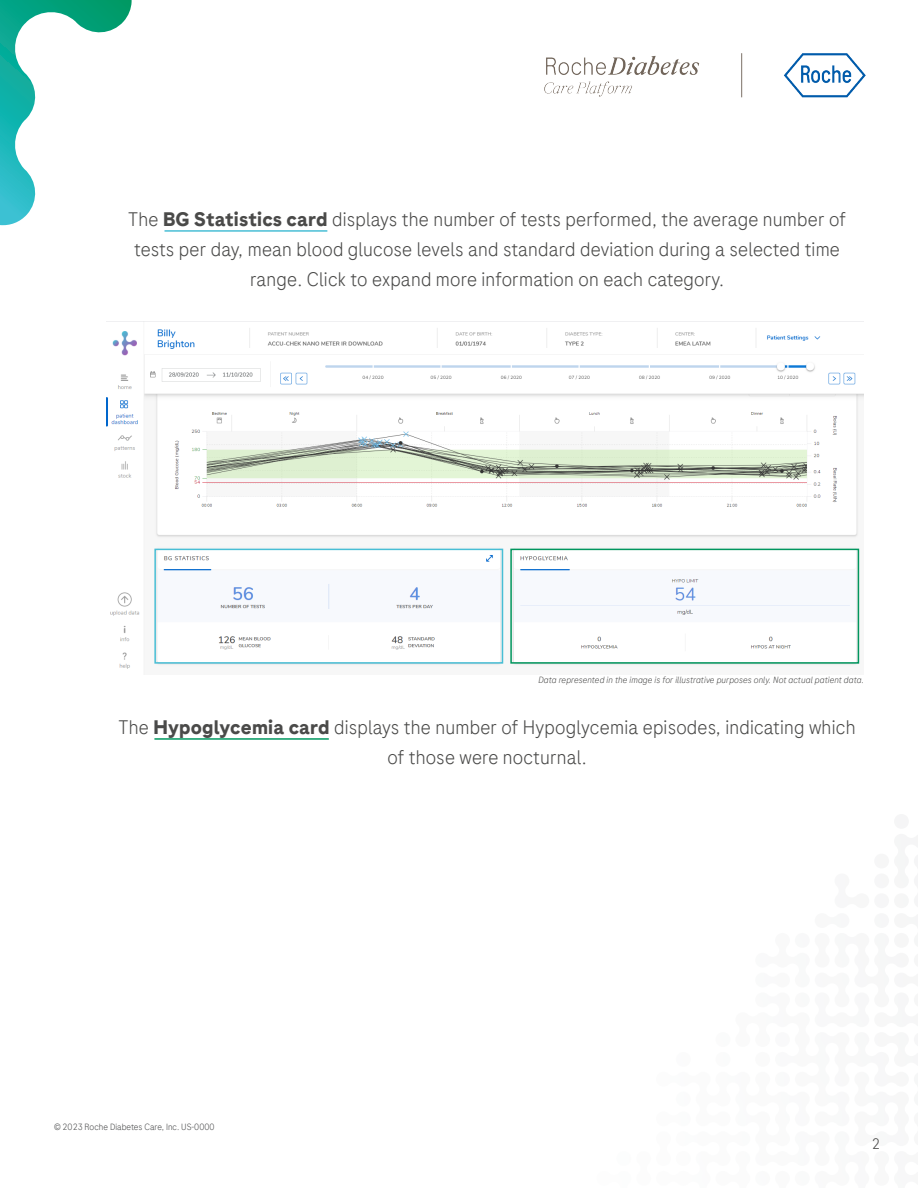
<style>
.page{position:relative;width:918px;height:1188px;background:#fff}
.page>*{position:absolute;margin:0;border:0;box-sizing:border-box;transform-origin:0 0}
.t1{font:300 19.5px/30px "Roche Sans";letter-spacing:.01em;color:#4a4a49;text-align:center}
.t2{font:300 15px "Roche Sans";color:#4a4a49}
.t3{font:italic 300 9px "Roche Sans";letter-spacing:.01em;color:#4a4a49}
.t4{font:300 9px "Roche Sans";color:#4b4c4d}
.s1{font-weight:700}
</style>
<div class="page">
<img style="left:107px;top:328px;width:757px;height:341px">
<img style="left:544px;top:54px;width:321px;height:43px">
<svg style="left:0;top:0;width:132px;height:226px"></svg>
<hr style="left:165px;top:230px;width:162px;height:2px;background:#48bed5">
<div style="left:154px;top:549px;width:349px;height:115px;border:2px solid #48bed5"></div>
<hr style="left:154px;top:738px;width:175px;height:2px;background:#009760">
<div style="left:510px;top:549px;width:349px;height:115px;border:2px solid #01965e"></div>
<p class="t1" style="left:128px;top:204px;width:719px">The <span class="s1">BG Statistics card</span> displays the number of tests performed, the average number of tests per day, mean blood glucose levels and standard deviation during a selected time range. Click to expand more information on each category.</p>
<p class="t3" style="left:538px;top:675px;width:327px">Data represented in the image is for illustrative purposes only. Not actual patient data.</p>
<p class="t1" style="left:119px;top:712px;width:739px">The <span class="s1">Hypoglycemia card</span> displays the number of Hypoglycemia episodes, indicating which of those were nocturnal.</p>
<p class="t4" style="left:54px;top:1121px;width:162px">© 2023 Roche Diabetes Care, Inc. US-0000</p>
<p class="t2" style="left:872px;top:1135px;width:10px">2</p>
</div>
